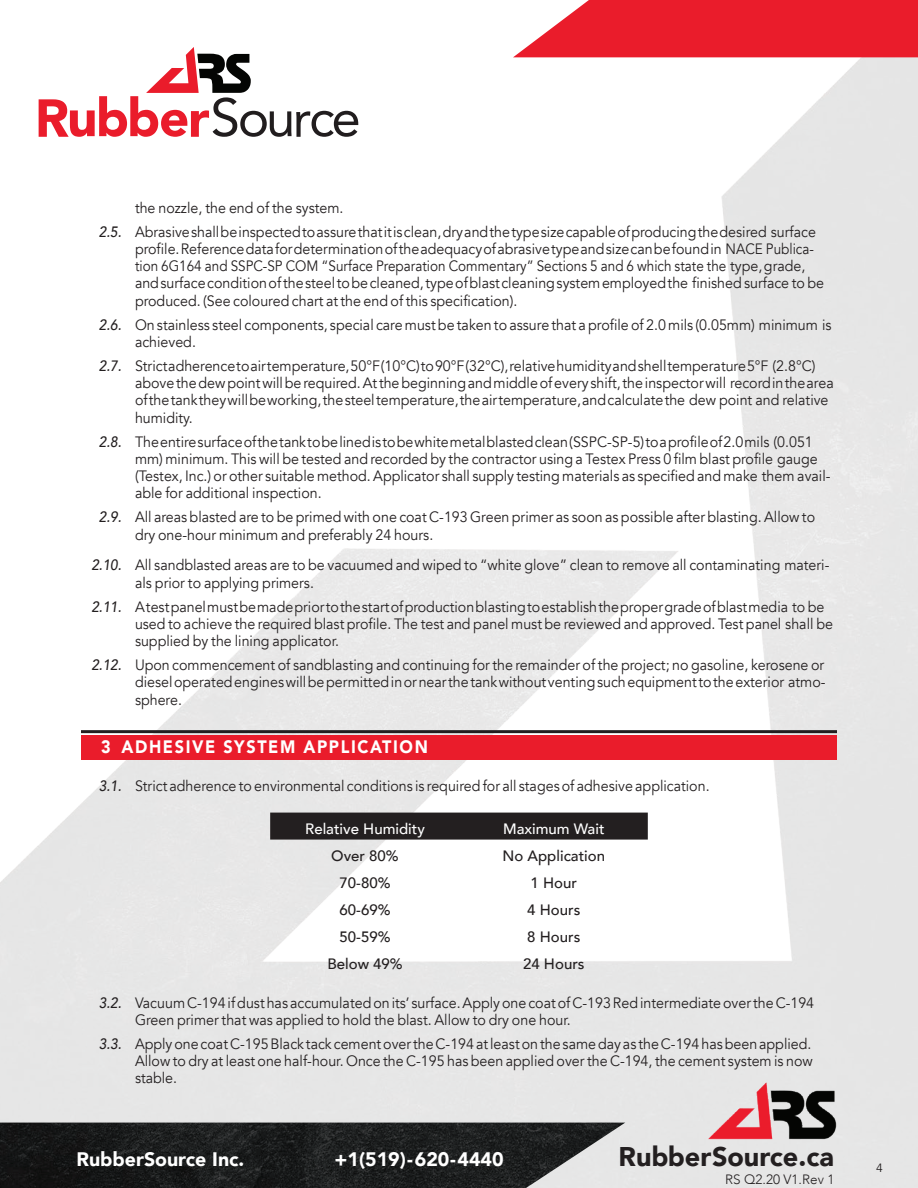
<style>
.page{position:relative;width:918px;height:1188px;background:#fff}
.page>*{position:absolute;margin:0;border:0;box-sizing:border-box;transform-origin:0 0}
.t1{font:900 27px "Avenir";color:#231f20}
.t2{font:900 19.5px "Avenir";color:#fff}
.t3{font:900 18px "Avenir";letter-spacing:.1em;color:#fff;scale:.9 1}
.t4{font:15px/17.2px "Avenir";color:#231f20;scale:.95 1}
.t5{font:500 15px "Avenir";color:#231f20}
.t6{font:500 15px "Avenir";color:#fff}
.t7{font:300 13.5px "Avenir";color:#231f20}
.t8{font:12px "Avenir";color:#231f20}
.s1{font-weight:500;font-style:italic}
</style>
<div class="page">
<img style="left:0;top:1123px;width:625px;height:65px">
<svg style="left:513px;top:0;width:405px;height:57px;background:#ec3240"></svg>
<img style="left:706px;top:1081px;width:131px;height:59px">
<svg style="left:39px;top:47px;width:319px;height:90px"></svg>
<div style="left:81px;top:735px;width:756px;height:25px;background:#ea1c2b"></div>
<hr style="left:81px;top:730px;width:756px;height:3px;background:#231f20">
<div style="left:270px;top:813px;width:378px;height:27px;background:#231f20"></div>
<p class="t4" style="left:135px;top:199px;width:221px">the nozzle, the end of the system.</p>
<p class="t4" style="left:135px;top:223px;width:727px;text-indent:-36px"><span class="s1">2.5.</span> Abrasive shall be inspected to assure that it is clean, dry and the type size capable of producing the desired surface profile. Reference data for determination of the adequacy of abrasive type and size can be found in NACE Publica&shy;tion 6G164 and SSPC-SP COM “Surface Preparation Commentary” Sections 5 and 6 which state the type, grade, and surface condition of the steel to be cleaned, type of blast cleaning system employed the finished surface to be produced. (See coloured chart at the end of this specification).</p>
<p class="t4" style="left:135px;top:316px;width:735px;text-indent:-36px"><span class="s1">2.6.</span> On stainless steel components, special care must be taken to assure that a profile of 2.0 mils (0.05mm) minimum is achieved.</p>
<p class="t4" style="left:135px;top:357px;width:737px;text-indent:-36px"><span class="s1">2.7.</span> Strict adherence to air temperature, 50°F (10°C) to 90°F (32°C), relative humidity and shell temperature 5°F (2.8°C) above the dew point will be required. At the beginning and middle of every shift, the inspector will record in the area of the tank they will be working, the steel temperature, the air temperature, and calculate the dew point and relative humidity.</p>
<p class="t4" style="left:135px;top:433px;width:734px;text-indent:-36px"><span class="s1">2.8.</span> The entire surface of the tank to be lined is to be white metal blasted clean (SSPC-SP-5) to a profile of 2.0 mils (0.051 mm) minimum. This will be tested and recorded by the contractor using a Testex Press 0 film blast profile gauge (Testex, Inc.) or other suitable method. Applicator shall supply testing materials as specified and make them avail&shy;able for additional inspection.</p>
<p class="t4" style="left:135px;top:509px;width:717px;text-indent:-36px"><span class="s1">2.9.</span> All areas blasted are to be primed with one coat C-193 Green primer as soon as possible after blasting. Allow to dry one-hour minimum and preferably 24 hours.</p>
<p class="t4" style="left:135px;top:557px;width:732px;text-indent:-44px"><span class="s1">2.10.</span> All sandblasted areas are to be vacuumed and wiped to “white glove” clean to remove all contaminating materi&shy;als prior to applying primers.</p>
<p class="t4" style="left:135px;top:598px;width:736px;text-indent:-44px"><span class="s1">2.11.</span> A test panel must be made prior to the start of production blasting to establish the proper grade of blast media to be used to achieve the required blast profile. The test and panel must be reviewed and approved. Test panel shall be supplied by the lining applicator.</p>
<p class="t4" style="left:135px;top:657px;width:728px;text-align:justify;text-indent:-44px"><span class="s1">2.12.</span> Upon commencement of sandblasting and continuing for the remainder of the project; no gasoline, kerosene or diesel operated engines will be permitted in or near the tank without venting such equipment to the exterior atmo&shy;sphere.</p>
<p class="t3" style="left:101px;top:732px;width:364px">3 ADHESIVE SYSTEM APPLICATION</p>
<p class="t4" style="left:99px;top:777px;width:644px"><span class="s1">3.1.</span> Strict adherence to environmental conditions is required for all stages of adhesive application.</p>
<p class="t6" style="left:305px;top:815px;width:121px">Relative Humidity</p>
<p class="t6" style="left:503px;top:815px;width:103px">Maximum Wait</p>
<p class="t5" style="left:331px;top:842px;width:69px">Over 80%</p>
<p class="t5" style="left:503px;top:842px;width:104px">No Application</p>
<p class="t5" style="left:340px;top:869px;width:52px">70-80%</p>
<p class="t5" style="left:531px;top:869px;width:48px">1 Hour</p>
<p class="t5" style="left:340px;top:896px;width:52px">60-69%</p>
<p class="t5" style="left:527px;top:896px;width:55px">4 Hours</p>
<p class="t5" style="left:340px;top:923px;width:52px">50-59%</p>
<p class="t5" style="left:527px;top:923px;width:55px">8 Hours</p>
<p class="t5" style="left:327px;top:950px;width:77px">Below 49%</p>
<p class="t5" style="left:523px;top:950px;width:63px">24 Hours</p>
<p class="t4" style="left:135px;top:994px;width:716px;text-indent:-36px"><span class="s1">3.2.</span> Vacuum C-194 if dust has accumulated on its’ surface. Apply one coat of C-193 Red intermediate over the C-194<br>Green primer that was applied to hold the blast. Allow to dry one hour.</p>
<p class="t4" style="left:135px;top:1035px;width:715px;text-align:justify;text-indent:-36px"><span class="s1">3.3.</span> Apply one coat C-195 Black tack cement over the C-194 at least on the same day as the C-194 has been applied.<br>Allow to dry at least one half-hour. Once the C-195 has been applied over the C-194, the cement system is now stable.</p>
<h2 class="t2" style="left:76px;top:1143px;width:169px">RubberSource Inc.</h2>
<h2 class="t2" style="left:335px;top:1143px;width:171px">+1(519)-620-4440</h2>
<h1 class="t1" style="left:619px;top:1134px;width:217px">RubberSource.ca</h1>
<p class="t7" style="left:725px;top:1171px;width:111px">RS Q2.20 V1.Rev 1</p>
<p class="t8" style="left:876px;top:1161px;width:8px">4</p>
</div>
